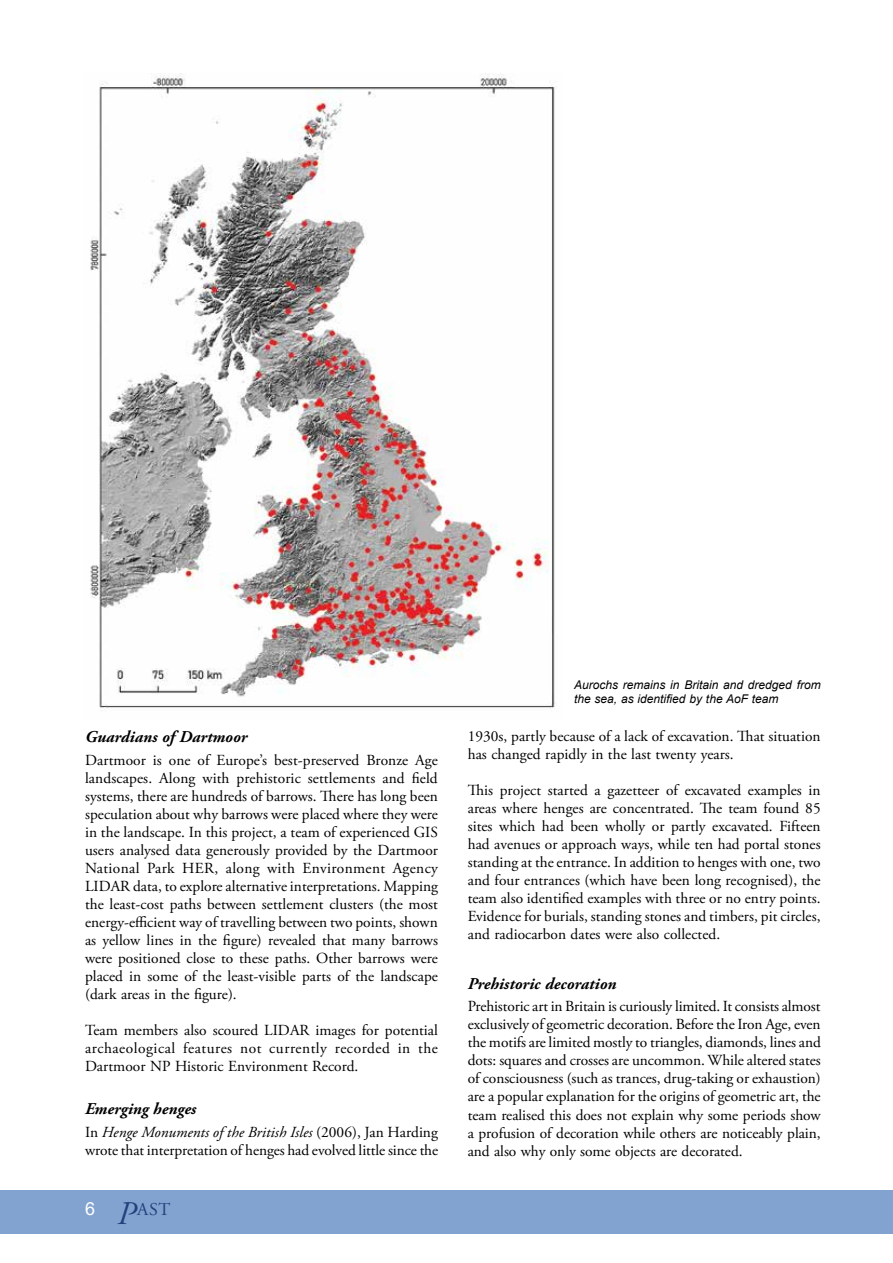
<style>
.page{position:relative;width:893px;height:1263px;background:#fff}
.page>*{position:absolute;margin:0;border:0;box-sizing:border-box;transform-origin:0 0}
.t1{font:18px "Adobe Garamond Pro";color:#21427c}
.t2{font:italic 700 16.5px "Adobe Garamond Pro";color:#000}
.t3{font:15.3px/18px "Adobe Garamond Pro";color:#000;text-align:justify}
.t4{font:italic 12px/14.4px "Arial";color:#000}
.s1{font-style:italic}
.s2{font-family:"Arial";color:#fff}
.s3{font-style:italic;font-size:33px}
</style>
<div class="page">
<div style="left:0;top:1191px;width:893px;height:43px;background:#82a3d0"></div>
<img style="left:90px;top:74px;width:466px;height:635px">
<p class="t2" style="left:85px;top:727px;width:164px">Guardians of Dartmoor</p>
<p class="t3" style="left:85px;top:751px;width:355px">Dartmoor is one of Europe’s best-preserved Bronze Age landscapes. Along with prehistoric settlements and field systems, there are hundreds of barrows. There has long been speculation about why barrows were placed where they were in the landscape. In this project, a team of experienced GIS users analysed data generously provided by the Dartmoor National Park HER, along with Environment Agency LIDAR data, to explore alternative interpretations. Mapping the least-cost paths between settlement clusters (the most energy-efficient way of travelling between two points, shown as yellow lines in the figure) revealed that many barrows were positioned close to these paths. Other barrows were placed in some of the least-visible parts of the landscape (dark areas in the figure).</p>
<p class="t3" style="left:85px;top:1021px;width:354px">Team members also scoured LIDAR images for potential archaeological features not currently recorded in the Dartmoor NP Historic Environment Record.</p>
<p class="t2" style="left:85px;top:1099px;width:113px">Emerging henges</p>
<p class="t3" style="left:85px;top:1123px;width:355px">In <span class="s1">Henge Monuments of the British Isles</span> (2006), Jan Harding wrote that interpretation of henges had evolved little since the</p>
<p class="t1" style="left:85px;top:1198px;width:87px"><span class="s2">6</span> <span class="s3">P</span>AST</p>
<p class="t4" style="left:574px;top:677px;width:248px">Aurochs remains in Britain and dredged from the sea, as identified by the AoF team</p>
<p class="t3" style="left:468px;top:728px;width:354px">1930s, partly because of a lack of excavation. That situation has changed rapidly in the last twenty years.</p>
<p class="t3" style="left:468px;top:782px;width:354px">This project started a gazetteer of excavated examples in areas where henges are concentrated. The team found 85 sites which had been wholly or partly excavated. Fifteen had avenues or approach ways, while ten had portal stones standing at the entrance. In addition to henges with one, two and four entrances (which have been long recognised), the team also identified examples with three or no entry points.<br>Evidence for burials, standing stones and timbers, pit circles, and radiocarbon dates were also collected.</p>
<p class="t2" style="left:468px;top:974px;width:150px">Prehistoric decoration</p>
<p class="t3" style="left:468px;top:998px;width:355px">Prehistoric art in Britain is curiously limited. It consists almost exclusively of geometric decoration. Before the Iron Age, even the motifs are limited mostly to triangles, diamonds, lines and dots: squares and crosses are uncommon. While altered states of consciousness (such as trances, drug-taking or exhaustion) are a popular explanation for the origins of geometric art, the team realised this does not explain why some periods show a profusion of decoration while others are noticeably plain, and also why only some objects are decorated.</p>
</div>
